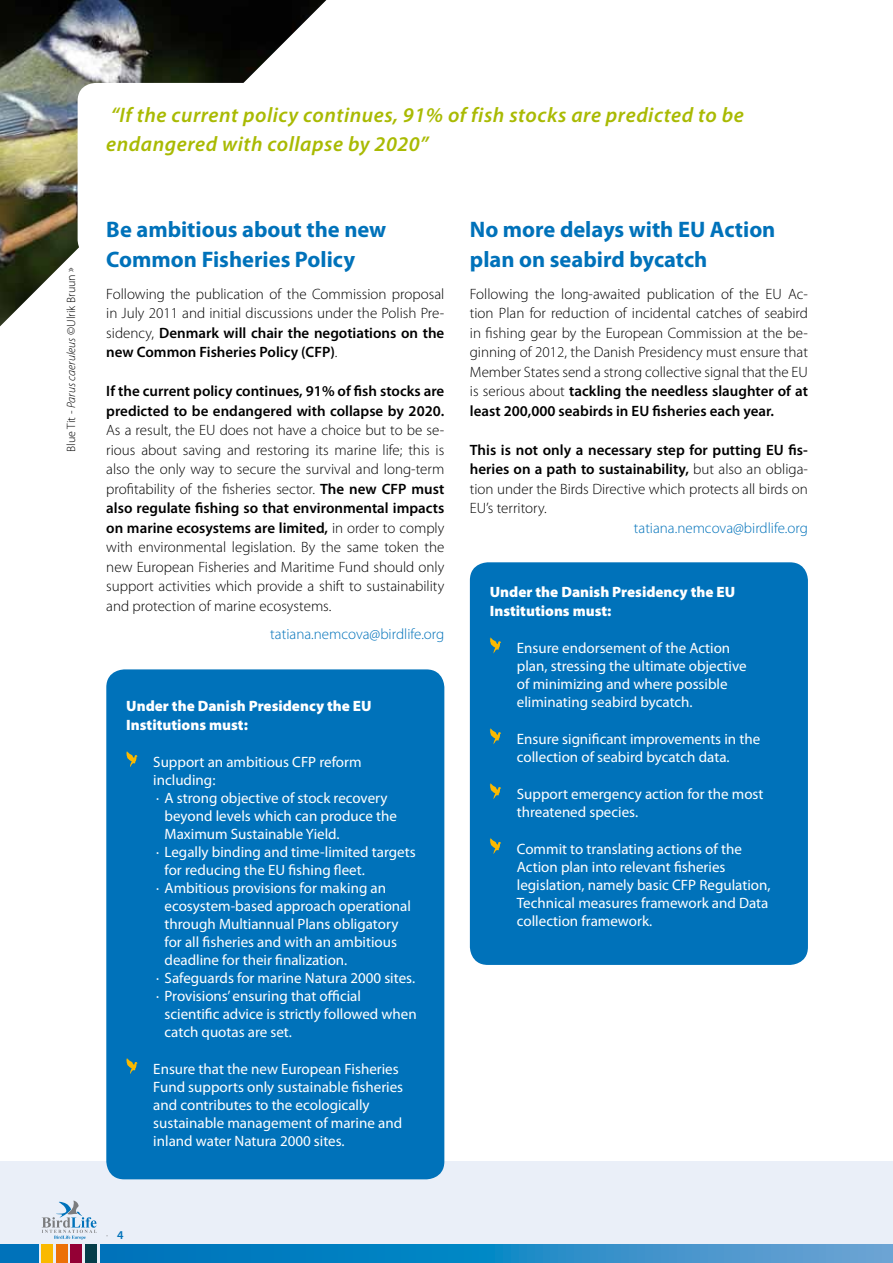
<style>
.page{position:relative;width:893px;height:1263px;background:#fff}
.page>*{position:absolute;margin:0;border:0;box-sizing:border-box;transform-origin:0 0}
.t1{font:700 22.5px/30px "Myriad Pro";color:#0072ba}
.t2{font:italic 600 21px/28.5px "Myriad Pro";letter-spacing:.025em;color:#a9ba03}
.t3{font:300 15px/19.5px "Myriad Pro";color:#000;text-align:justify}
.t4{font:15px/18px "Myriad Pro";color:#fff}
.t5{font:900 15px/19.5px "Myriad Pro";color:#fff}
.t6{font:600 15px/19.5px "Myriad Pro";color:#000}
.t7{font:300 15px "Myriad Pro";color:#0072ba}
.t8{font:300 12px "Myriad Pro";color:#000}
.t9{font:300 12px "Myriad Pro";color:#7b7c7e}
.s1{font-style:italic}
.s2{font-weight:600}
.s3{font-weight:600;color:#0072ba}
</style>
<div class="page">
<div style="left:0;top:1161px;width:893px;height:102px;background:#eaeff8"></div>
<svg style="left:100px;top:1245px;width:793px;height:18px;background:#2389c6"></svg>
<div style="left:0;top:1245px;width:38px;height:18px;background:#0072ba"></div>
<div style="left:42px;top:1245px;width:11px;height:18px;background:#fab900"></div>
<div style="left:56px;top:1245px;width:12px;height:18px;background:#ec7007"></div>
<div style="left:71px;top:1245px;width:11px;height:18px;background:#940035"></div>
<div style="left:85px;top:1245px;width:12px;height:18px;background:#043d4a"></div>
<img style="left:0;top:0;width:326px;height:326px">
<div style="left:78px;top:83px;width:758px;height:175px;background:#fff;border-radius:18px"></div>
<div style="left:106px;top:669px;width:338px;height:510px;background:#0072ba;border-radius:18px"></div>
<div style="left:470px;top:562px;width:338px;height:403px;background:#0072ba;border-radius:18px"></div>
<svg style="left:126px;top:751px;width:12px;height:16px"></svg>
<svg style="left:126px;top:1058px;width:12px;height:16px"></svg>
<svg style="left:490px;top:637px;width:11px;height:16px"></svg>
<svg style="left:490px;top:728px;width:11px;height:16px"></svg>
<svg style="left:490px;top:783px;width:11px;height:16px"></svg>
<svg style="left:490px;top:838px;width:11px;height:16px"></svg>
<svg style="left:42px;top:1200px;width:55px;height:40px"></svg>
<p class="t8" style="left:64px;top:452px;width:186px;rotate:-90deg">Blue Tit - <span class="s1">Parus caeruleus</span> ©Ulrik Bruun »</p>
<h2 class="t2" style="left:106px;top:100px;width:639px">“If the current policy continues, 91% of fish stocks are predicted to be endangered with collapse by 2020”</h2>
<h1 class="t1" style="left:106px;top:213px;width:282px">Be ambitious about the new<br>Common Fisheries Policy</h1>
<p class="t3" style="left:106px;top:284px;width:340px">Following the publication of the Commission proposal in July 2011 and initial discussions under the Polish Pre&shy;sidency, <span class="s2">Denmark will chair the negotiations on the new Common Fisheries Policy (CFP)</span>.</p>
<p class="t6" style="left:106px;top:381px;width:339px">If the current policy continues, 91% of fish stocks are predicted to be endangered with collapse by 2020.</p>
<p class="t3" style="left:106px;top:421px;width:340px">As a result, the EU does not have a choice but to be se&shy;rious about saving and restoring its marine life; this is also the only way to secure the survival and long-term profitability of the fisheries sector. <span class="s2">The new CFP must also regulate fishing so that environmental impacts on marine ecosystems are limited,</span> in order to comply with environmental legislation. By the same token the new European Fisheries and Maritime Fund should only support activities which provide a shift to sustainability and protection of marine ecosystems.</p>
<p class="t7" style="left:270px;top:626px;width:176px">tatiana.nemcova@birdlife.org</p>
<p class="t5" style="left:126px;top:696px;width:247px">Under the Danish Presidency the EU<br>Institutions must:</p>
<p class="t4" style="left:153px;top:753px;width:210px">Support an ambitious CFP reform</p>
<p class="t4" style="left:153px;top:771px;width:64px">including:</p>
<p class="t4" style="left:156px;top:789px;width:233px">· A strong objective of stock recovery</p>
<p class="t4" style="left:165px;top:807px;width:234px">beyond levels which can produce the</p>
<p class="t4" style="left:165px;top:825px;width:177px">Maximum Sustainable Yield.</p>
<p class="t4" style="left:156px;top:843px;width:261px">· Legally binding and time-limited targets</p>
<p class="t4" style="left:165px;top:861px;width:202px">for reducing the EU fishing fleet.</p>
<p class="t4" style="left:156px;top:879px;width:232px">· Ambitious provisions for making an</p>
<p class="t4" style="left:165px;top:897px;width:248px">ecosystem-based approach operational</p>
<p class="t4" style="left:165px;top:915px;width:235px">through Multiannual Plans obligatory</p>
<p class="t4" style="left:165px;top:933px;width:234px">for all fisheries and with an ambitious</p>
<p class="t4" style="left:165px;top:951px;width:184px">deadline for their finalization.</p>
<p class="t4" style="left:156px;top:969px;width:261px">· Safeguards for marine Natura 2000 sites.</p>
<p class="t4" style="left:156px;top:987px;width:207px">· Provisions’ ensuring that official</p>
<p class="t4" style="left:165px;top:1005px;width:254px">scientific advice is strictly followed when</p>
<p class="t4" style="left:165px;top:1023px;width:129px">catch quotas are set.</p>
<p class="t4" style="left:153px;top:1060px;width:251px">Ensure that the new European Fisheries Fund supports only sustainable fisheries and contributes to the ecologically sustainable management of marine and inland water Natura 2000 sites.</p>
<h1 class="t1" style="left:470px;top:213px;width:307px">No more delays with EU Action plan on seabird bycatch</h1>
<p class="t3" style="left:470px;top:284px;width:340px">Following the long-awaited publication of the EU Ac&shy;tion Plan for reduction of incidental catches of seabird in fishing gear by the European Commission at the be&shy;ginning of 2012, the Danish Presidency must ensure that Member States send a strong collective signal that the EU is serious about <span class="s2">tackling the needless slaughter of at least 200,000 seabirds in EU fisheries each year.</span></p>
<p class="t3" style="left:470px;top:440px;width:340px"><span class="s2">This is not only a necessary step for putting EU fis&shy;heries on a path to sustainability,</span> but also an obliga&shy;tion under the Birds Directive which protects all birds on EU’s territory.</p>
<p class="t7" style="left:634px;top:520px;width:176px">tatiana.nemcova@birdlife.org</p>
<p class="t5" style="left:490px;top:582px;width:247px">Under the Danish Presidency the EU<br>Institutions must:</p>
<p class="t4" style="left:517px;top:639px;width:231px">Ensure endorsement of the Action plan, stressing the ultimate objective of minimizing and where possible eliminating seabird bycatch.</p>
<p class="t4" style="left:517px;top:730px;width:245px">Ensure significant improvements in the collection of seabird bycatch data.</p>
<p class="t4" style="left:517px;top:785px;width:248px">Support emergency action for the most threatened species.</p>
<p class="t4" style="left:517px;top:840px;width:255px">Commit to translating actions of the Action plan into relevant fisheries legislation, namely basic CFP Regulation, Technical measures framework and Data collection framework.</p>
<p class="t9" style="left:106px;top:1228px;width:19px">· <span class="s3">4</span></p>
</div>
